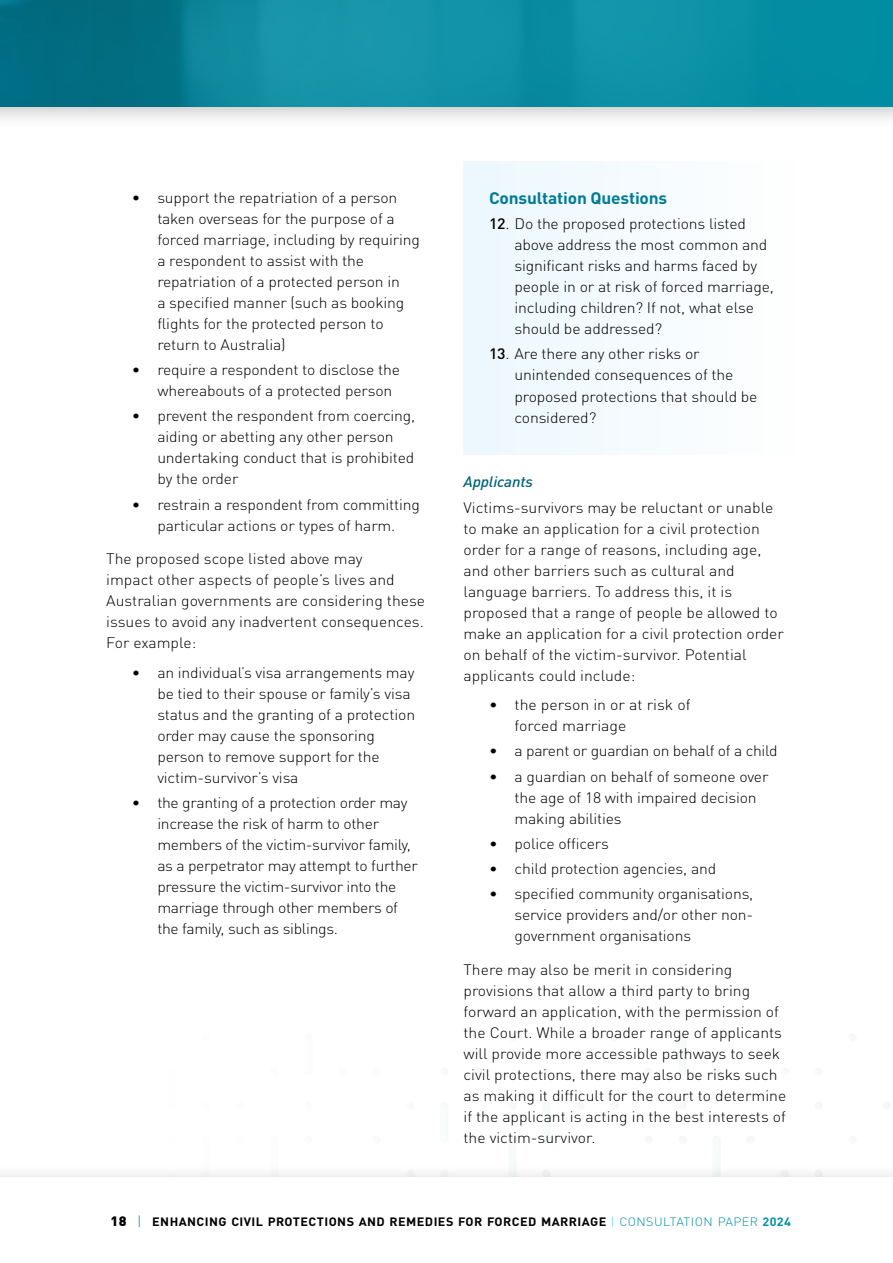
<style>
.page{position:relative;width:893px;height:1263px;background:#fff}
.page>*{position:absolute;margin:0;border:0;box-sizing:border-box;transform-origin:0 0}
.t1{font:700 16.5px "DINOT";letter-spacing:-.01em;color:#007f96;scale:1.05 1}
.Bullet_1{font:300 15px/21px "DINOT";letter-spacing:-.01em;color:#000;scale:1.05 1}
.Body_text{font:300 15px/21px "DINOT";color:#000;scale:1.05 1}
.t2{font:italic 500 15px "DINOT";letter-spacing:-.01em;color:#006379;scale:1.05 1}
.t3{font:700 12px "DINOT";letter-spacing:.035em;color:#000;scale:1.05 1}
.s1{font-weight:500}
.s2{font-weight:900;font-size:13.5px}
.s3{font-weight:300;font-size:13.5px;color:#008096}
.s4{font-weight:300;color:#44c8f5}
.s5{font-weight:300;color:#0090a6}
.s6{color:#0090a6}
</style>
<div class="page">
<div style="left:0;top:0;width:893px;height:129px;background:#000;opacity:.25"></div>
<div style="left:0;top:1163px;width:893px;height:100px;background:#f9f9f9"></div>
<div style="left:0;top:1178px;width:893px;height:85px;background:#fff"></div>
<svg style="left:0;top:0;width:893px;height:106px"></svg>
<div style="left:463px;top:162px;width:332px;height:293px;background:#f5fbfe"></div>
<p class="Bullet_1" style="left:157px;top:187px;width:252px;text-indent:-26px">• support the repatriation of a person taken overseas for the purpose of a forced marriage, including by requiring a respondent to assist with the repatriation of a protected person in<br>a specified manner (such as booking flights for the protected person to return to Australia)</p>
<p class="Bullet_1" style="left:157px;top:359px;width:233px;text-indent:-26px">• require a respondent to disclose the whereabouts of a protected person</p>
<p class="Bullet_1" style="left:157px;top:405px;width:247px;text-indent:-26px">• prevent the respondent from coercing, aiding or abetting any other person undertaking conduct that is prohibited by the order</p>
<p class="Bullet_1" style="left:132px;top:494px;width:276px;text-align:center">• restrain a respondent from committing particular actions or types of harm.</p>
<p class="Body_text" style="left:106px;top:548px;width:305px">The proposed scope listed above may<br>impact other aspects of people’s lives and Australian governments are considering these issues to avoid any inadvertent consequences.<br>For example:</p>
<p class="Bullet_1" style="left:157px;top:662px;width:247px;text-indent:-26px">• an individual’s visa arrangements may be tied to their spouse or family’s visa status and the granting of a protection order may cause the sponsoring person to remove support for the victim-survivor’s visa</p>
<p class="Bullet_1" style="left:157px;top:792px;width:250px;text-indent:-26px">• the granting of a protection order may increase the risk of harm to other members of the victim-survivor family, as a perpetrator may attempt to further pressure the victim-survivor into the marriage through other members of the family, such as siblings.</p>
<h5 class="t1" style="left:489px;top:187px;width:171px">Consultation Questions</h5>
<p class="Bullet_1" style="left:514px;top:213px;width:248px;text-indent:-26px"><span class="s1">12</span>. Do the proposed protections listed above address the most common and significant risks and harms faced by people in or at risk of forced marriage, including children? If not, what else should be addressed?</p>
<p class="Bullet_1" style="left:514px;top:343px;width:233px;text-indent:-26px"><span class="s1">13</span>. Are there any other risks or unintended consequences of the proposed protections that should be considered?</p>
<h4 class="t2" style="left:463px;top:472px;width:68px">Applicants</h4>
<p class="Body_text" style="left:463px;top:496px;width:307px">Victims-survivors may be reluctant or unable to make an application for a civil protection order for a range of reasons, including age, and other barriers such as cultural and language barriers. To address this, it is proposed that a range of people be allowed to make an application for a civil protection order on behalf of the victim-survivor. Potential applicants could include:</p>
<p class="Bullet_1" style="left:514px;top:694px;width:169px;text-indent:-26px">• the person in or at risk of forced marriage</p>
<p class="Bullet_1" style="left:489px;top:740px;width:276px">• a parent or guardian on behalf of a child</p>
<p class="Bullet_1" style="left:514px;top:765px;width:243px;text-indent:-26px">• a guardian on behalf of someone over the age of 18 with impaired decision making abilities</p>
<p class="Bullet_1" style="left:489px;top:833px;width:116px">• police officers</p>
<p class="Bullet_1" style="left:489px;top:858px;width:218px">• child protection agencies, and</p>
<p class="Bullet_1" style="left:514px;top:883px;width:229px;text-align:justify;text-indent:-26px">• specified community organisations, service providers and/or other non&shy;government organisations</p>
<p class="Body_text" style="left:463px;top:959px;width:309px">There may also be merit in considering provisions that allow a third party to bring forward an application, with the permission of the Court. While a broader range of applicants will provide more accessible pathways to seek civil protections, there may also be risks such as making it difficult for the court to determine if the applicant is acting in the best interests of the victim-survivor.</p>
<p class="t3" style="left:111px;top:1213px;width:649px"><span class="s2">18</span> <span class="s3">|</span> ENHANCING CIVIL PROTECTIONS AND REMEDIES FOR FORCED MARRIAGE <span class="s4">|</span> <span class="s5">CONSULTATION PAPER</span> <span class="s6">2024</span></p>
</div>
